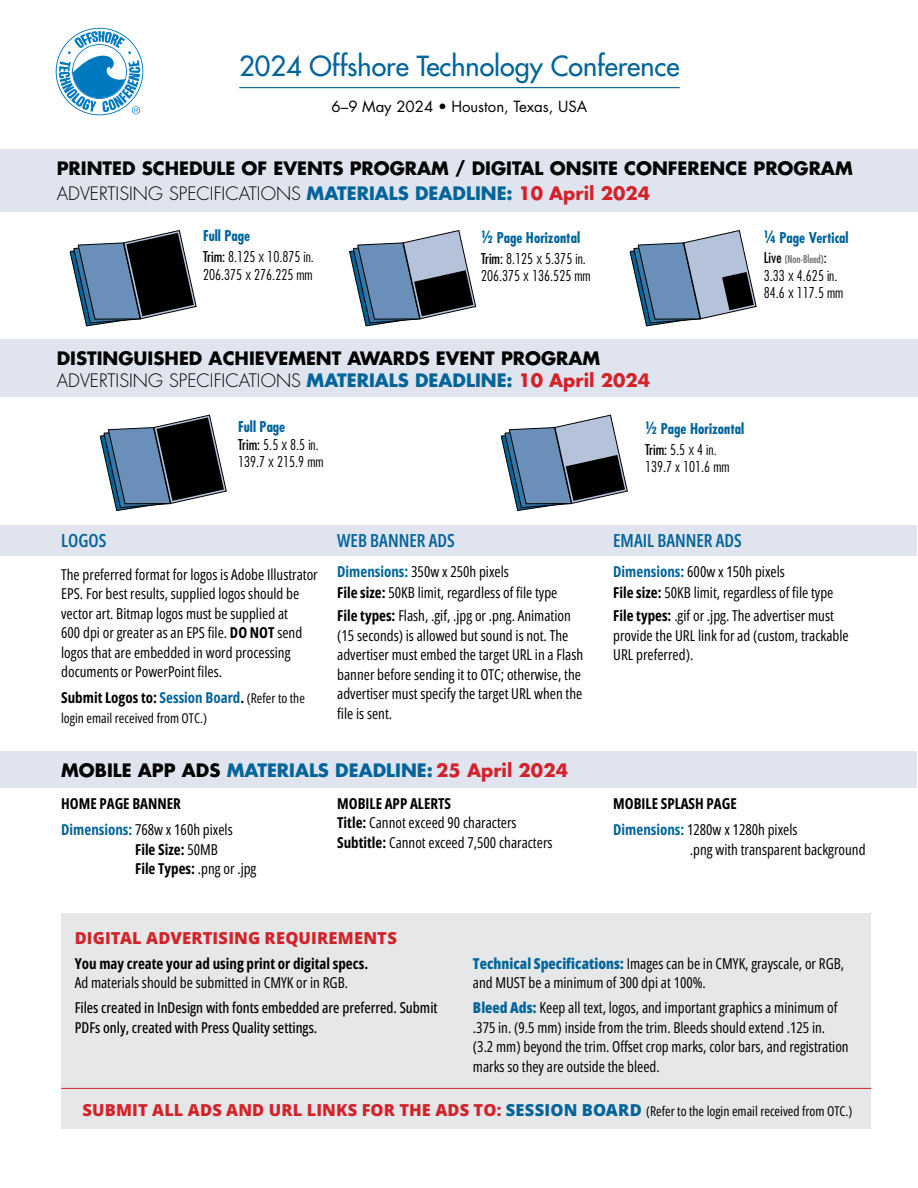
<style>
.page{position:relative;width:918px;height:1188px;background:#fff}
.page>*{position:absolute;margin:0;border:0;box-sizing:border-box;transform-origin:0 0}
.t1{font:500 27px "Futura Std";color:#00649a}
.t2{font:700 18px/25.2px "Futura Std";color:#000}
.t3{font:700 18px "Futura Std";color:#00649a}
.t4{font:600 18px "Open Sans Condensed";color:#00649a}
.t5{font:800 16.5px "Open Sans";letter-spacing:.01em;color:#d2232a}
.t6{font:15px/19.5px "Open Sans Condensed";color:#000}
.t7{font:700 15px/19.5px "Open Sans Condensed";color:#000}
.t8{font:500 15px/19.5px "Open Sans Condensed";color:#000}
.t9{font:15px "Futura Std";color:#000}
.t10{font:300 condensed 14.55px/17.4px "Futura Std";color:#000}
.t11{font:700 condensed 14.55px/20.7px "Futura Std";color:#00649a}
.t12{font:13.5px "Open Sans Condensed";color:#000}
.t13{font:condensed 10.5px "Futura Std";color:#636466}
.s1{font-weight:300}
.s2{color:#00649a}
.s3{color:#d2232a}
.s4{font-weight:700;color:#00649a}
.s5{font-weight:400}
.s6{font-size:10.95px}
.s7{font-size:16.5px}
.s8{font-weight:400;color:#000}
.s9{font-weight:300;color:#000}
.s10{font-weight:300;font-size:10.95px;color:#000}
.s11{font-size:14.55px;color:#000}
.s12{font-weight:700}
.s13{font-weight:400;font-size:13.5px}
.s14{color:#000}
.s15{font-weight:800;color:#00649a}
.s16{font-family:"Open Sans";font-weight:800;font-size:16.5px;color:#d2232a}
.s17{font-family:"Open Sans";font-weight:800;font-size:16.5px;color:#00649a}
</style>
<div class="page">
<div style="left:0;top:525px;width:916px;height:31px;background:#e0e4ee"></div>
<hr style="left:239px;top:87px;width:441px;height:1px;background:#00649a">
<svg style="left:69px;top:230px;width:128px;height:97px"></svg>
<svg style="left:349px;top:230px;width:127px;height:97px"></svg>
<svg style="left:629px;top:230px;width:128px;height:97px"></svg>
<svg style="left:56px;top:28px;width:87px;height:87px"></svg>
<div style="left:0;top:149px;width:918px;height:62px;background:#e0e4ee"></div>
<div style="left:61px;top:913px;width:810px;height:216px;background:#e6e7e8"></div>
<div style="left:0;top:339px;width:918px;height:58px;background:#e0e4ee"></div>
<svg style="left:99px;top:414px;width:128px;height:97px"></svg>
<svg style="left:500px;top:414px;width:128px;height:97px"></svg>
<div style="left:0;top:751px;width:916px;height:37px;background:#e0e4ee"></div>
<hr style="left:61px;top:1088px;width:810px;height:1px;background:#d2232a">
<h1 class="t1" style="left:239px;top:49px;width:442px">2024 Offshore Technology Conference</h1>
<p class="t9" style="left:332px;top:97px;width:257px">6–9 May 2024 • Houston, Texas, USA</p>
<p class="t2" style="left:57px;top:156px;width:797px">PRINTED SCHEDULE OF EVENTS PROGRAM / DIGITAL ONSITE CONFERENCE PROGRAM<br><span class="s1">ADVERTISING SPECIFICATIONS</span> <span class="s2">MATERIALS DEADLINE:</span> <span class="s3">10 April 2024</span></p>
<p class="t10" style="left:203px;top:226px;width:112px;line-height:20.7px"><span class="s4">Full Page<br></span><span class="s5">Trim:</span> 8.125 <span class="s6">X</span> 10.875 in.</p>
<p class="t10" style="left:203px;top:266px;width:111px">206.375 <span class="s6">X</span> 276.225 mm</p>
<p class="t11" style="left:481px;top:227px;width:106px"><span class="s7">½</span> Page Horizontal<br><span class="s8">Trim:</span> <span class="s9">8.125</span> <span class="s10">X</span> <span class="s9">5.375 in.</span></p>
<p class="t10" style="left:481px;top:267px;width:111px">206.375 <span class="s6">X</span> 136.525 mm</p>
<p class="t11" style="left:764px;top:227px;width:86px"><span class="s7">¼</span> Page Vertical</p>
<p class="t13" style="left:764px;top:253px;width:64px"><span class="s11">Live</span> (Non-Bleed)<span class="s11">:</span></p>
<p class="t10" style="left:764px;top:267px;width:81px">3.33 <span class="s6">X</span> 4.625 in.<br>84.6 <span class="s6">X</span> 117.5 mm</p>
<p class="t2" style="left:57px;top:347px;width:595px;line-height:21.6px">DISTINGUISHED ACHIEVEMENT AWARDS EVENT PROGRAM<br><span class="s1">ADVERTISING SPECIFICATIONS</span> <span class="s2">MATERIALS DEADLINE:</span> <span class="s3">10 April 2024</span></p>
<p class="t10" style="left:238px;top:418px;width:87px"><span class="s4">Full Page<br></span><span class="s5">Trim:</span> 5.5 <span class="s6">X</span> 8.5 in.<br>139.7 <span class="s6">X</span> 215.9 mm</p>
<p class="t11" style="left:645px;top:418px;width:101px"><span class="s7">½</span> Page Horizontal<br><span class="s8">Trim:</span> <span class="s9">5.5</span> <span class="s10">X</span> <span class="s9">4 in.</span></p>
<p class="t10" style="left:645px;top:458px;width:86px">139.7 x 101.6 mm</p>
<p class="t4" style="left:61px;top:529px;width:47px">LOGOS</p>
<p class="t6" style="left:61px;top:564px;width:258px">The preferred format for logos is Adobe Illustrator EPS. For best results, supplied logos should be vector art. Bitmap logos must be supplied at<br>600 dpi or greater as an EPS file. <span class="s12">DO NOT</span> send logos that are embedded in word processing documents or PowerPoint files.</p>
<p class="t7" style="left:61px;top:688px;width:245px">Submit Logos to: <span class="s2">Session Board</span>. <span class="s13">(Refer to the</span></p>
<p class="t12" style="left:61px;top:709px;width:147px">login email received from OTC.)</p>
<p class="t4" style="left:337px;top:529px;width:119px">WEB BANNER ADS</p>
<p class="t6" style="left:337px;top:560px;width:235px;line-height:22.2px"><span class="s4">Dimensions:</span> 350w x 250h pixels<br><span class="s12">File size:</span> 50KB limit, regardless of file type<br><span class="s12">File types:</span> Flash, .gif, .jpg or .png. Animation</p>
<p class="t6" style="left:337px;top:625px;width:247px">(15 seconds) is allowed but sound is not. The advertiser must embed the target URL in a Flash banner before sending it to OTC; otherwise, the advertiser must specify the target URL when the file is sent.</p>
<p class="t4" style="left:613px;top:529px;width:130px">EMAIL BANNER ADS</p>
<p class="t6" style="left:613px;top:560px;width:222px;line-height:22.2px"><span class="s4">Dimensions:</span> 600w x 150h pixels<br><span class="s12">File size:</span> 50KB limit, regardless of file type<br><span class="s12">File types:</span> .gif or .jpg. The advertiser must</p>
<p class="t6" style="left:613px;top:625px;width:237px">provide the URL link for ad (custom, trackable<br>URL preferred).</p>
<p class="t3" style="left:61px;top:758px;width:508px"><span class="s14">MOBILE APP ADS</span> MATERIALS DEADLINE: <span class="s3">25 April 2024</span></p>
<p class="t6" style="left:61px;top:790px;width:173px;line-height:26.2px"><span class="s12">HOME PAGE BANNER<br></span><span class="s4">Dimensions:</span> 768w x 160h pixels</p>
<p class="t7" style="left:135px;top:839px;width:123px">File Size: <span class="s5">50MB<br></span>File Types: <span class="s5">.png or .jpg</span></p>
<p class="t6" style="left:337px;top:793px;width:217px"><span class="s12">MOBILE APP ALERTS<br>Title:</span> Cannot exceed 90 characters<br><span class="s12">Subtitle:</span> Cannot exceed 7,500 characters</p>
<p class="t6" style="left:613px;top:790px;width:186px;line-height:26.2px"><span class="s12">MOBILE SPLASH PAGE<br></span><span class="s4">Dimensions:</span> 1280w x 1280h pixels</p>
<p class="t6" style="left:690px;top:839px;width:177px">.png with transparent background</p>
<p class="t5" style="left:75px;top:927px;width:324px">DIGITAL ADVERTISING REQUIREMENTS</p>
<p class="t7" style="left:75px;top:953px;width:295px">You may create your ad using print or digital specs.</p>
<p class="t6" style="left:75px;top:973px;width:275px">Ad materials should be submitted in CMYK or in RGB.</p>
<p class="t8" style="left:75px;top:998px;width:364px">Files created in InDesign with fonts embedded are preferred. Submit<br>PDFs only, created with Press Quality settings.</p>
<p class="t6" style="left:473px;top:953px;width:373px"><span class="s15">Technical Specifications:</span> Images can be in CMYK, grayscale, or RGB, and MUST be a minimum of 300 dpi at 100%.</p>
<p class="t6" style="left:473px;top:998px;width:377px"><span class="s15">Bleed Ads:</span> Keep all text, logos, and important graphics a minimum of .375 in. (9.5 mm) inside from the trim. Bleeds should extend .125 in. (3.2 mm) beyond the trim. Offset crop marks, color bars, and registration marks so they are outside the bleed.</p>
<p class="t12" style="left:83px;top:1102px;width:771px"><span class="s16">SUBMIT ALL ADS AND URL LINKS FOR THE ADS TO:</span> <span class="s17">SESSION BOARD</span> (Refer to the login email received from OTC.)</p>
</div>
